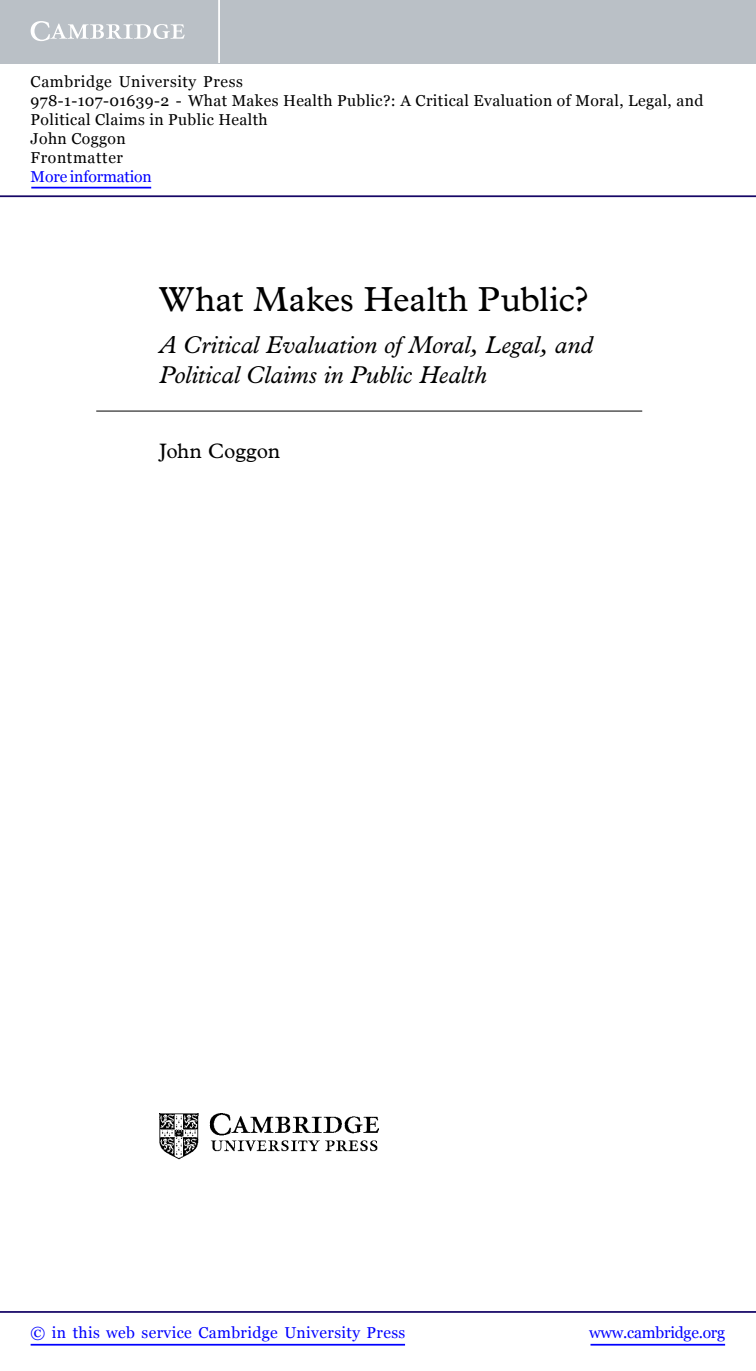
<style>
.page{position:relative;width:756px;height:1371px;background:#fff}
.page>*{position:absolute;margin:0;border:0;box-sizing:border-box;transform-origin:0 0}
.t1{font:35px "Plantin Std";letter-spacing:.005em;color:#000}
.t2{font:italic 24.5px/29.8px "Plantin Std";color:#000}
.t3{font:21px "Plantin Std";letter-spacing:-.005em;color:#000}
.t4{font:15.75px/18.9px "Georgia";letter-spacing:.025em;color:#000}
.t5{font:15.75px "Georgia";letter-spacing:.025em;color:#00f}
.t6{font:15.75px "Georgia";letter-spacing:-.015em;color:#00f}
.t7{font:15.75px "Georgia";letter-spacing:-.01em;color:#00f}
</style>
<div class="page">
<hr style="left:96px;top:410px;width:546px;height:1px;background:#000">
<img style="left:159px;top:1113px;width:219px;height:46px">
<div style="left:0;top:0;width:756px;height:63px;background:#bac0c6"></div>
<svg style="left:31px;top:21px;width:154px;height:20px"></svg>
<hr style="left:218px;top:0;width:2px;height:63px;background:#fff">
<hr style="left:0;top:195px;width:756px;height:2px;background:#150666">
<hr style="left:591px;top:1343px;width:134px;height:2px;background:#00f">
<hr style="left:0;top:1310px;width:756px;height:2px;background:#150666">
<hr style="left:31px;top:1343px;width:374px;height:2px;background:#00f">
<hr style="left:31px;top:187px;width:120px;height:1px;background:#00f">
<p class="t4" style="left:31px;top:72px;width:674px">Cambridge University Press<br>978-1-107-01639-2 - What Makes Health Public?: A Critical Evaluation of Moral, Legal, and Political Claims in Public Health<br>John Coggon<br>Frontmatter</p>
<p class="t7" style="left:31px;top:167px;width:123px">More information</p>
<p class="t1" style="left:159px;top:279px;width:430px">What Makes Health Public?</p>
<p class="t2" style="left:159px;top:330px;width:435px">A Critical Evaluation of Moral, Legal, and<br>Political Claims in Public Health</p>
<p class="t3" style="left:159px;top:439px;width:122px">John Coggon</p>
<p class="t5" style="left:31px;top:1322px;width:376px">© in this web service Cambridge University Press</p>
<p class="t6" style="left:589px;top:1322px;width:137px">www.cambridge.org</p>
</div>
